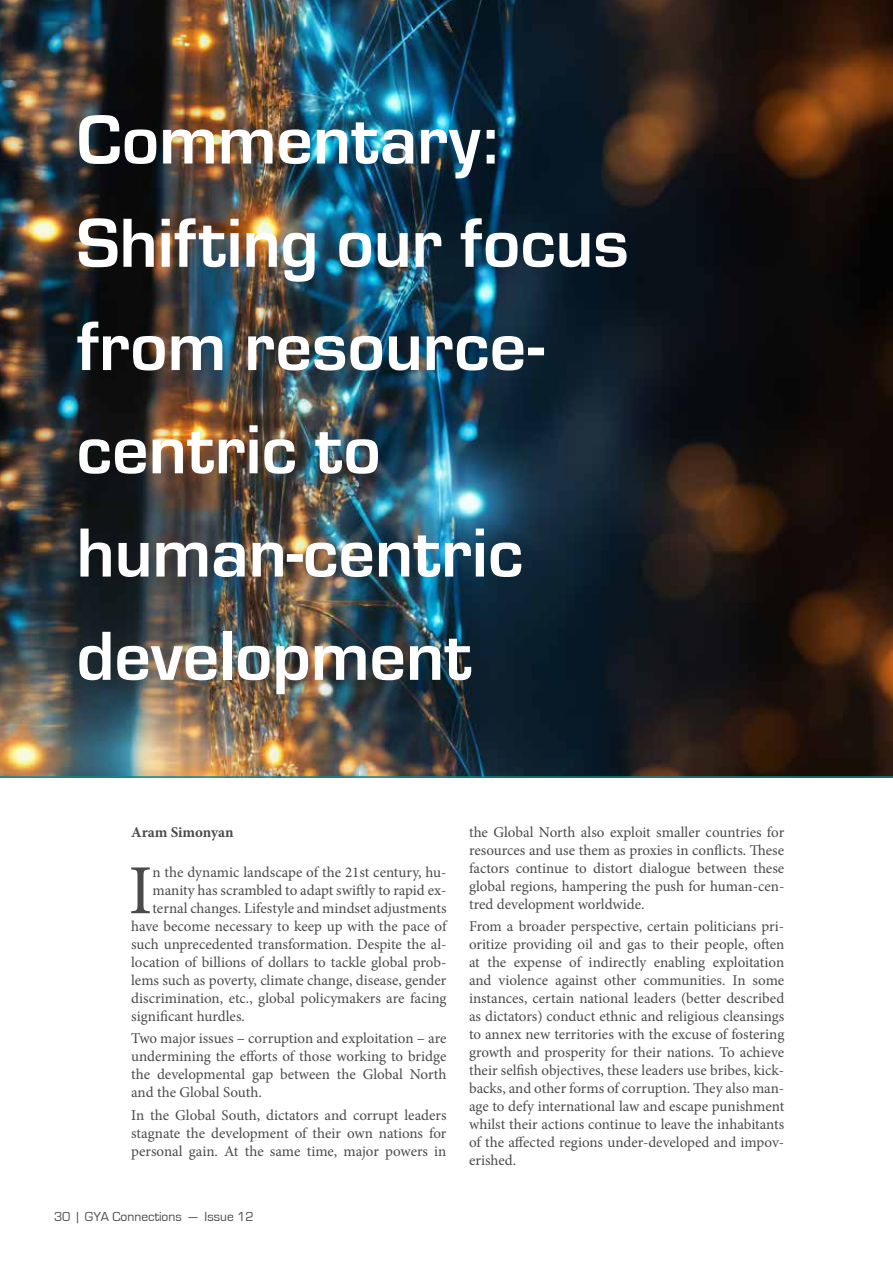
<style>
.page{position:relative;width:893px;height:1263px;background:#fff}
.page>*{position:absolute;margin:0;border:0;box-sizing:border-box;transform-origin:0 0}
.t1{font:700 72px/103.2px "Eurostile";color:#fff}
.t2{font:70.35px "Minion Pro";color:#4a4a49}
.t3{font:15px/18px "Minion Pro";color:#4a4a49;text-align:justify}
.t4{font:700 15px "Minion Pro";letter-spacing:-.005em;color:#4a4a49}
.t5{font:13.5px "Eurostile";color:#4a4a49}
.s1{font-size:15.75px}
</style>
<div class="page">
<img style="left:0;top:0;width:893px;height:778px">
<h1 class="t1" style="left:77px;top:83px;width:554px">Commentary:<br>Shifting our focus from resource&shy;centric to human-centric development</h1>
<p class="t4" style="left:131px;top:821px;width:104px">Aram Simonyan</p>
<h2 class="t2" style="left:128px;top:844px;width:26px">I</h2>
<p class="t3" style="left:152px;top:863px;width:295px">n the dynamic landscape of the 21st century, hu-</p>
<p class="t3" style="left:152px;top:881px;width:295px">manity has scrambled to adapt swiftly to rapid ex-</p>
<p class="t3" style="left:152px;top:899px;width:295px">ternal changes. Lifestyle and mindset adjustments</p>
<p class="t3" style="left:131px;top:917px;width:317px">have become necessary to keep up with the pace of</p>
<p class="t3" style="left:131px;top:935px;width:317px">such unprecedented transformation. Despite the al-</p>
<p class="t3" style="left:131px;top:953px;width:317px">location of billions of dollars to tackle global prob-</p>
<p class="t3" style="left:131px;top:971px;width:317px">lems such as poverty, climate change, disease, gender</p>
<p class="t3" style="left:131px;top:989px;width:317px">discrimination, etc., global policymakers are facing</p>
<p class="t3" style="left:131px;top:1007px;width:115px">significant hurdles.</p>
<p class="t3" style="left:131px;top:1030px;width:317px">Two major issues <span class="s1">–</span> corruption and exploitation <span class="s1">–</span> are undermining the efforts of those working to bridge the developmental gap between the Global North and the Global South.</p>
<p class="t3" style="left:131px;top:1106px;width:317px">In the Global South, dictators and corrupt leaders stagnate the development of their own nations for personal gain. At the same time, major powers in</p>
<p class="t5" style="left:54px;top:1209px;width:201px">30 | GYA Connections — Issue 12</p>
<p class="t3" style="left:469px;top:823px;width:317px">the Global North also exploit smaller countries for resources and use them as proxies in conflicts. These factors continue to distort dialogue between these global regions, hampering the push for human-cen&shy;tred development worldwide.</p>
<p class="t3" style="left:469px;top:917px;width:317px">From a broader perspective, certain politicians pri&shy;oritize providing oil and gas to their people, often at the expense of indirectly enabling exploitation and violence against other communities. In some instances, certain national leaders (better described as dictators) conduct ethnic and religious cleansings to annex new territories with the excuse of fostering growth and prosperity for their nations. To achieve their selfish objectives, these leaders use bribes, kick&shy;backs, and other forms of corruption. They also man&shy;age to defy international law and escape punishment whilst their actions continue to leave the inhabitants of the affected regions under-developed and impov&shy;erished.</p>
</div>
